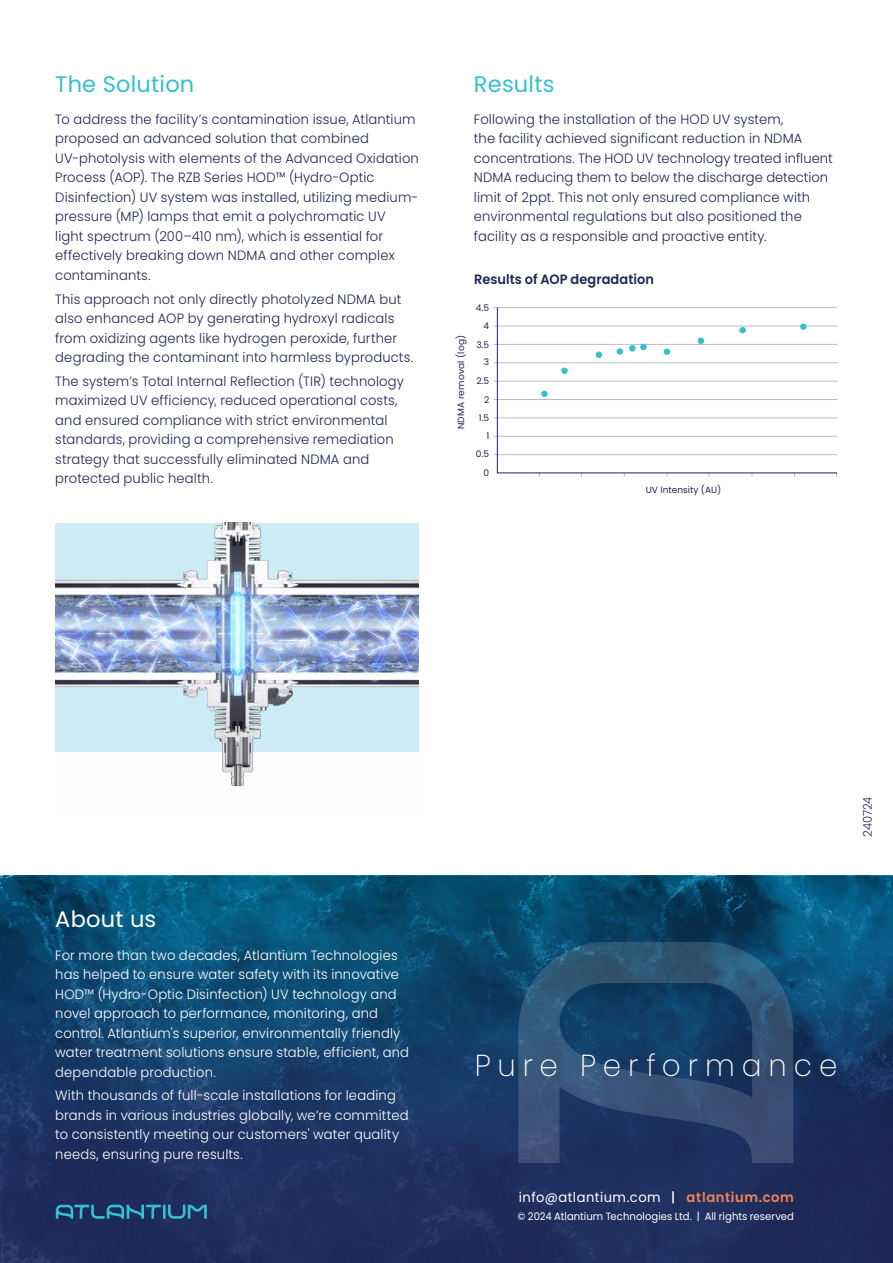
<style>
.page{position:relative;width:893px;height:1263px;background:#fff}
.page>*{position:absolute;margin:0;border:0;box-sizing:border-box;transform-origin:0 0}
.t1{font:200 30.3px "Poppins";letter-spacing:.235em;color:#fff}
.t2{font:22.5px "Poppins";letter-spacing:.01em;color:#34c0cc}
.t3{font:22.5px "Poppins";letter-spacing:.01em;color:#fff}
.t4{font:300 13.5px/19.5px "Poppins";letter-spacing:.01em;color:#1f2656}
.t5{font:300 13.5px/19.5px "Poppins";letter-spacing:.01em;color:#fff}
.t6{font:13.5px "Poppins";letter-spacing:.035em;color:#fff}
.t7{font:600 13.5px "Poppins";letter-spacing:.005em;color:#1f2656;scale:.96 1}
.t8{font:300 12px "Poppins";letter-spacing:-.02em;color:#1f2656;scale:.96 1}
.t9{font:10.5px "Poppins";letter-spacing:.005em;color:#fff;scale:.96 1}
.t10{font:9px/18.1px "Poppins";letter-spacing:.02em;color:#1f2556;text-align:right}
.t11{font:9px "Poppins";color:#1f2556}
.s1{font-weight:300}
.s2{font-weight:600;color:#f48356}
</style>
<div class="page">
<svg style="left:0;top:876px;width:893px;height:387px;background:#143d68"></svg>
<svg style="left:518px;top:942px;width:275px;height:221px;background:#25476e"></svg>
<hr style="left:163px;top:1205px;width:3px;height:14px;background:#34c0cc">
<svg style="left:168px;top:1205px;width:39px;height:14px"></svg>
<svg style="left:56px;top:1205px;width:105px;height:14px"></svg>
<hr style="left:493px;top:436px;width:344px;height:1px;background:#bbbdc0">
<hr style="left:493px;top:454px;width:344px;height:1px;background:#bbbdc0">
<hr style="left:493px;top:418px;width:344px;height:1px;background:#bbbdc0">
<hr style="left:493px;top:381px;width:344px;height:1px;background:#bbbdc0">
<hr style="left:493px;top:344px;width:344px;height:1px;background:#bbbdc0">
<hr style="left:493px;top:307px;width:344px;height:1px;background:#bbbdc0">
<hr style="left:493px;top:399px;width:344px;height:1px;background:#bbbdc0">
<hr style="left:493px;top:362px;width:344px;height:1px;background:#bbbdc0">
<hr style="left:493px;top:326px;width:344px;height:1px;background:#bbbdc0">
<svg style="left:497px;top:307px;width:340px;height:166px"></svg>
<div style="left:541px;top:391px;width:7px;height:6px;background:#34c0cc;border-radius:50%"></div>
<div style="left:561px;top:367px;width:7px;height:7px;background:#34c0cc;border-radius:50%"></div>
<div style="left:596px;top:351px;width:6px;height:7px;background:#34c0cc;border-radius:50%"></div>
<div style="left:617px;top:348px;width:6px;height:7px;background:#34c0cc;border-radius:50%"></div>
<div style="left:629px;top:345px;width:7px;height:7px;background:#34c0cc;border-radius:50%"></div>
<div style="left:640px;top:344px;width:7px;height:6px;background:#34c0cc;border-radius:50%"></div>
<div style="left:664px;top:348px;width:6px;height:7px;background:#34c0cc;border-radius:50%"></div>
<svg style="left:698px;top:338px;width:6px;height:6px"></svg>
<div style="left:739px;top:327px;width:7px;height:6px;background:#34c0cc;border-radius:50%"></div>
<div style="left:800px;top:323px;width:7px;height:7px;background:#34c0cc;border-radius:50%"></div>
<img style="left:55px;top:523px;width:364px;height:267px">
<h2 class="t2" style="left:55px;top:74px;width:141px">The Solution</h2>
<p class="t4" style="left:55px;top:110px;width:365px">To address the facility’s contamination issue, Atlantium proposed an advanced solution that combined UV-photolysis with elements of the Advanced Oxidation Process (AOP). The RZB Series HOD™ (Hydro-Optic Disinfection) UV system was installed, utilizing medium&shy;pressure (MP) lamps that emit a polychromatic UV<br>light spectrum (200–410 nm), which is essential for effectively breaking down NDMA and other complex contaminants.</p>
<p class="t4" style="left:55px;top:289px;width:359px">This approach not only directly photolyzed NDMA but also enhanced AOP by generating hydroxyl radicals from oxidizing agents like hydrogen peroxide, further degrading the contaminant into harmless byproducts.</p>
<p class="t4" style="left:55px;top:372px;width:350px">The system’s Total Internal Reflection (TIR) technology maximized UV efficiency, reduced operational costs, and ensured compliance with strict environmental standards, providing a comprehensive remediation strategy that successfully eliminated NDMA and protected public health.</p>
<h2 class="t2" style="left:474px;top:74px;width:82px">Results</h2>
<p class="t4" style="left:474px;top:110px;width:360px">Following the installation of the HOD UV system,<br>the facility achieved significant reduction in NDMA concentrations. The HOD UV technology treated influent NDMA reducing them to below the discharge detection limit of 2ppt. This not only ensured compliance with environmental regulations but also positioned the facility as a responsible and proactive entity.</p>
<p class="t7" style="left:474px;top:274px;width:189px">Results of AOP degradation</p>
<p class="t10" style="left:476px;top:299px;width:15px">4.5</p>
<p class="t10" style="left:452px;top:429px;width:96px;rotate:-90deg">NDMA removal (log)</p>
<p class="t10" style="left:484px;top:316px;width:7px">4</p>
<p class="t10" style="left:476px;top:335px;width:14px">3.5</p>
<p class="t10" style="left:484px;top:353px;width:7px">3</p>
<p class="t10" style="left:484px;top:391px;width:7px">2</p>
<p class="t10" style="left:476px;top:427px;width:15px">1<br>0.5</p>
<p class="t10" style="left:476px;top:372px;width:14px">2.5</p>
<p class="t10" style="left:479px;top:409px;width:12px">1.5</p>
<p class="t10" style="left:484px;top:464px;width:7px">0</p>
<p class="t11" style="left:646px;top:485px;width:77px">UV Intensity (AU)</p>
<h2 class="t3" style="left:55px;top:909px;width:103px">About us</h2>
<p class="t5" style="left:55px;top:945px;width:355px">For more than two decades, Atlantium Technologies has helped to ensure water safety with its innovative HOD™ (Hydro-Optic Disinfection) UV technology and novel approach to performance, monitoring, and control. Atlantium's superior, environmentally friendly water treatment solutions ensure stable, efficient, and dependable production.</p>
<p class="t5" style="left:55px;top:1086px;width:355px">With thousands of full-scale installations for leading brands in various industries globally, we’re committed to consistently meeting our customers' water quality needs, ensuring pure results.</p>
<p class="t8" style="left:860px;top:837px;width:43px;rotate:-90deg">240724</p>
<h1 class="t1" style="left:475px;top:1048px;width:364px">Pure Performance</h1>
<p class="t6" style="left:519px;top:1191px;width:277px">info@atlantium.com <span class="s1">|</span> <span class="s2">atlantium.com</span></p>
<p class="t9" style="left:518px;top:1212px;width:289px">© 2024 Atlantium Technologies Ltd. | All rights reserved</p>
</div>
